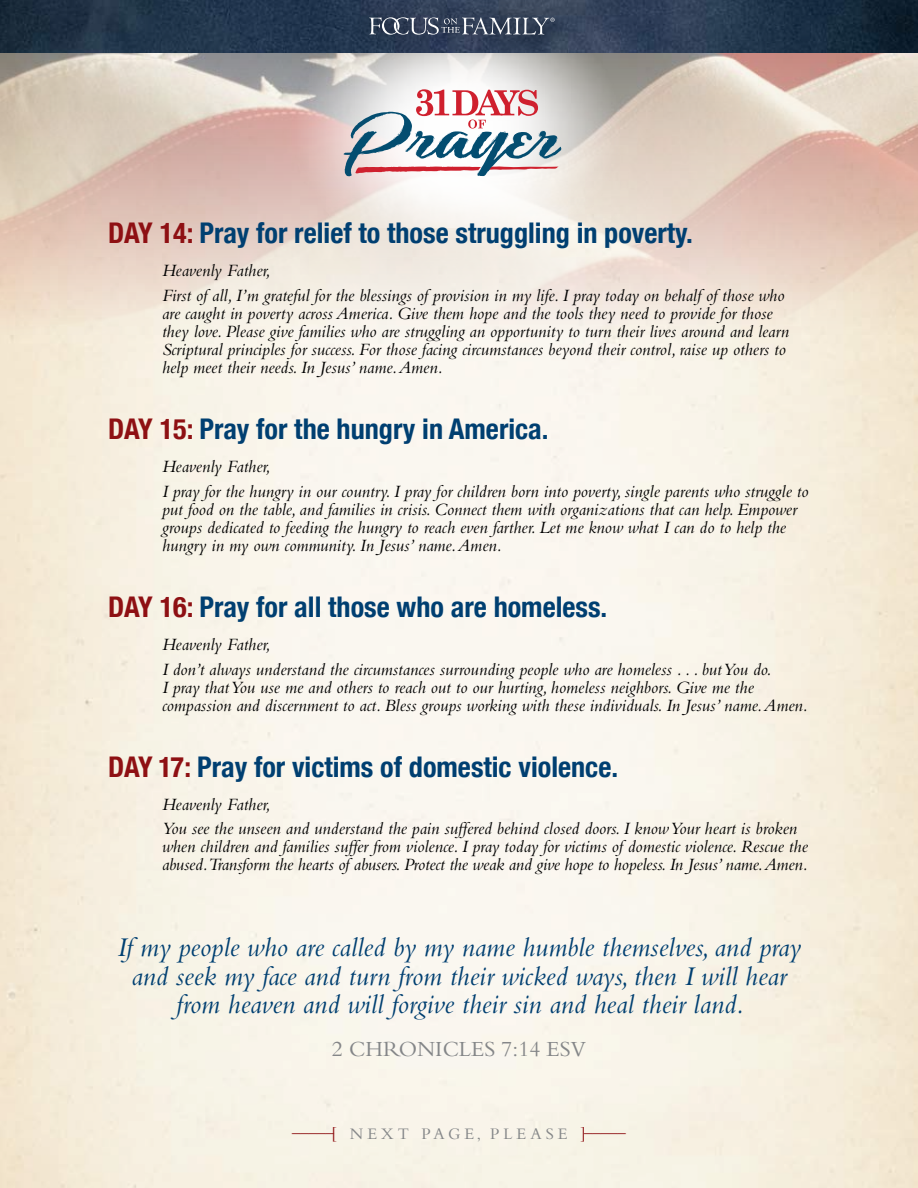
<style>
.page{position:relative;width:918px;height:1188px;background:#fff}
.page>*{position:absolute;margin:0;border:0;box-sizing:border-box;transform-origin:0 0}
.t1{font:700 condensed 28.5px "Helvetica Neue";color:#003f71}
.t2{font:italic 28.2px/28.2px "Bembo Std";color:#003f71;text-align:center}
.t3{font:22.5px "Bembo Std";color:#848688}
.t4{font:italic 18px/18px "Bembo Std";color:#000}
.t5{font:16.8px "Bembo Std";letter-spacing:.24em;color:#848688}
.s1{color:#8e1013}
</style>
<div class="page">
<img style="left:0;top:52px;width:918px;height:468px">
<img style="left:286px;top:52px;width:340px;height:175px">
<svg style="left:344px;top:89px;width:217px;height:87px"></svg>
<img style="left:0;top:0;width:918px;height:52px">
<div style="left:349px;top:0;width:224px;height:56px;background:#000;opacity:.75"></div>
<svg style="left:369px;top:17px;width:186px;height:18px;background:#586376"></svg>
<h1 class="t1" style="left:108px;top:210px;width:587px"><span class="s1">DAY 14:</span> Pray for relief to those struggling in poverty.</h1>
<p class="t4" style="left:162px;top:258px;width:624px;line-height:24.8px">Heavenly Father,<br>First of all, I’m grateful for the blessings of provision in my life. I pray today on behalf of those who</p>
<p class="t4" style="left:162px;top:304px;width:629px">are caught in poverty across America. Give them hope and the tools they need to provide for those they love. Please give families who are struggling an opportunity to turn their lives around and learn Scriptural principles for success. For those facing circumstances beyond their control, raise up others to help meet their needs. In Jesus’ name. Amen.</p>
<h1 class="t1" style="left:108px;top:405px;width:442px"><span class="s1">DAY 15:</span> Pray for the hungry in America.</h1>
<p class="t4" style="left:162px;top:454px;width:648px;line-height:24.8px">Heavenly Father,<br>I pray for the hungry in our country. I pray for children born into poverty, single parents who struggle to</p>
<p class="t4" style="left:162px;top:500px;width:636px">put food on the table, and families in crisis. Connect them with organizations that can help. Empower groups dedicated to feeding the hungry to reach even farther. Let me know what I can do to help the hungry in my own community. In Jesus’ name. Amen.</p>
<h1 class="t1" style="left:108px;top:583px;width:501px"><span class="s1">DAY 16:</span> Pray for all those who are homeless.</h1>
<p class="t4" style="left:162px;top:632px;width:611px;line-height:24.8px">Heavenly Father,<br>I don’t always understand the circumstances surrounding people who are homeless . . . but You do.</p>
<p class="t4" style="left:162px;top:678px;width:648px">I pray that You use me and others to reach out to our hurting, homeless neighbors. Give me the compassion and discernment to act. Bless groups working with these individuals. In Jesus’ name. Amen.</p>
<h1 class="t1" style="left:108px;top:743px;width:512px"><span class="s1">DAY 17:</span> Pray for victims of domestic violence.</h1>
<p class="t4" style="left:162px;top:791px;width:637px;line-height:24.8px">Heavenly Father,<br>You see the unseen and understand the pain suffered behind closed doors. I know Your heart is broken</p>
<p class="t4" style="left:162px;top:837px;width:647px">when children and families suffer from violence. I pray today for victims of domestic violence. Rescue the abused.Transform the hearts of abusers. Protect the weak and give hope to hopeless. In Jesus’ name. Amen.</p>
<h2 class="t2" style="left:117px;top:933px;width:685px">If my people who are called by my name humble themselves, and pray and seek my face and turn from their wicked ways, then I will hear from heaven and will forgive their sin and heal their land.</h2>
<p class="t3" style="left:332px;top:1036px;width:256px">2 CHRONICLES 7:14 ESV</p>
<p class="t5" style="left:292px;top:1124px;width:335px"><sup>_____</sup><span class="s1">[</span> NEXT PAGE, PLEASE <span class="s1">]</span><sup>_____</sup></p>
</div>
